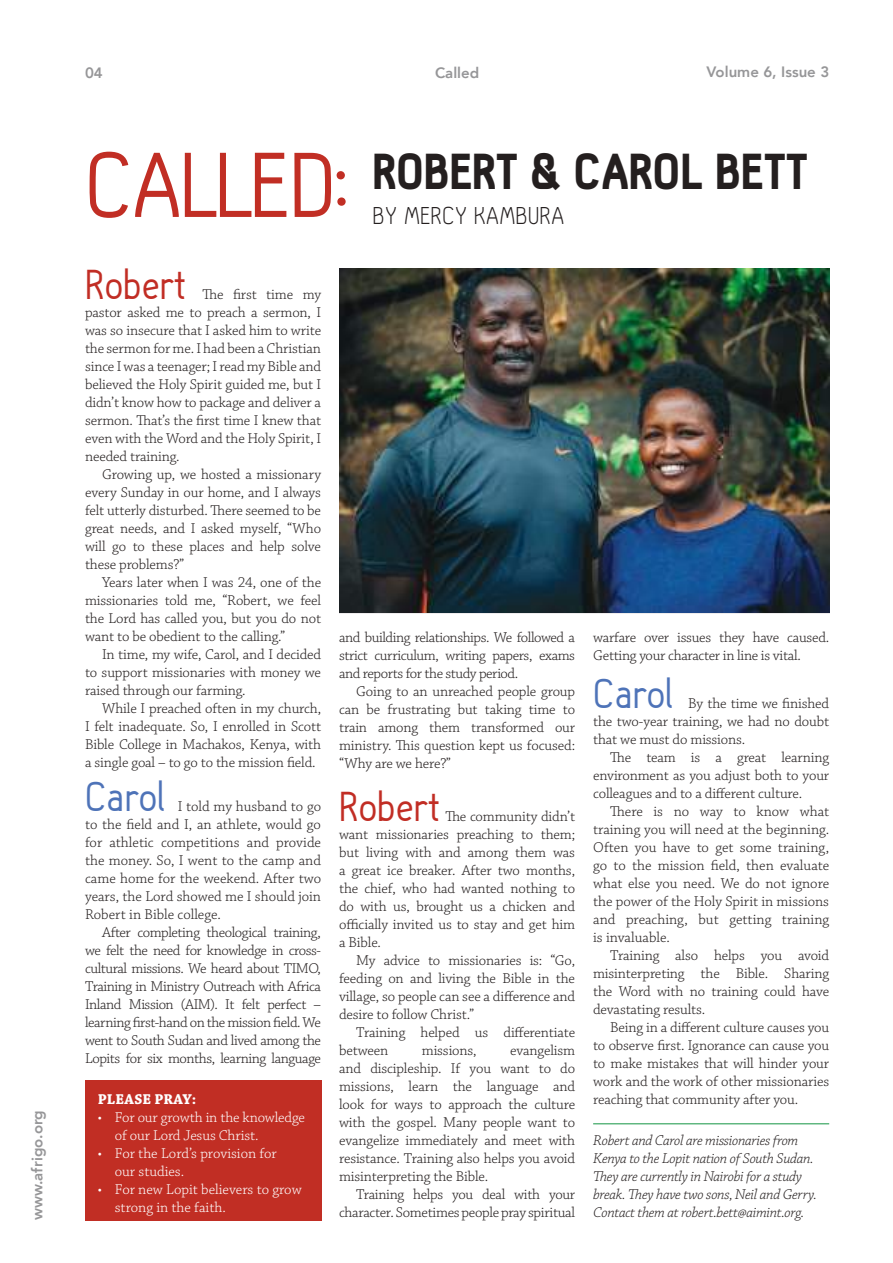
<style>
.page{position:relative;width:893px;height:1263px;background:#fff}
.page>*{position:absolute;margin:0;border:0;box-sizing:border-box;transform-origin:0 0}
.t1{font:900 49.5px "Hallosans";color:#241f1f}
.t2{font:43.5px "Hallo Sans";color:#c12d24}
.t3{font:43.5px "Hallo Sans";color:#4e73b8}
.t4{font:300 27px "Hallosans";letter-spacing:.025em;color:#241f1f}
.t5{font:300 15px/18px "Chaparral Pro";letter-spacing:-.01em;color:#241f1f;text-align:justify}
.t6{font:italic 300 15px/18px "Chaparral Pro";letter-spacing:-.02em;color:#241f1f}
.t7{font:300 15px/18px "Chaparral Pro";color:#fff}
.t8{font:800 15px "Avenir";color:#969698}
.t9{font:700 15px "Chaparral Pro";letter-spacing:.005em;color:#fff}
.s1{font-family:"Hallo Sans";font-weight:400;font-size:97.5px;color:#c12e24}
</style>
<div class="page">
<img style="left:339px;top:269px;width:490px;height:344px">
<hr style="left:593px;top:1123px;width:236px;height:1px;background:#129443">
<div style="left:85px;top:1080px;width:236px;height:140px;background:#c12e24"></div>
<p class="t8" style="left:26px;top:1220px;width:111px;rotate:-90deg">www.afrigo.org</p>
<p class="t8" style="left:85px;top:61px;width:19px">04</p>
<p class="t8" style="left:435px;top:61px;width:46px">Called</p>
<p class="t8" style="left:706px;top:60px;width:124px">Volume 6, Issue 3</p>
<h1 class="t1" style="left:85px;top:145px;width:724px"><span class="s1">CALLED:</span> ROBERT &amp; CAROL BETT</h1>
<h3 class="t4" style="left:373px;top:201px;width:193px">BY MERCY KAMBURA</h3>
<h2 class="t2" style="left:85px;top:262px;width:102px">Robert</h2>
<p class="t5" style="left:85px;top:286px;width:238px;text-indent:117px">The first time my pastor asked me to preach a sermon, I was so insecure that I asked him to write the sermon for me. I had been a Christian since I was a teenager; I read my Bible and believed the Holy Spirit guided me, but I didn’t know how to package and deliver a sermon. That’s the first time I knew that even with the Word and the Holy Spirit, I needed training.</p>
<p class="t5" style="left:85px;top:466px;width:238px;text-indent:17px">Growing up, we hosted a missionary every Sunday in our home, and I always felt utterly disturbed. There seemed to be great needs, and I asked myself, “Who will go to these places and help solve these problems?”</p>
<p class="t5" style="left:85px;top:574px;width:238px;text-indent:17px">Years later when I was 24, one of the missionaries told me, “Robert, we feel the Lord has called you, but you do not want to be obedient to the calling.”</p>
<p class="t5" style="left:85px;top:646px;width:238px;text-indent:17px">In time, my wife, Carol, and I decided to support missionaries with money we raised through our farming.</p>
<p class="t5" style="left:85px;top:700px;width:238px;text-indent:17px">While I preached often in my church, I felt inadequate. So, I enrolled in Scott Bible College in Machakos, Kenya, with a single goal – to go to the mission field.</p>
<h2 class="t3" style="left:85px;top:775px;width:82px">Carol</h2>
<p class="t5" style="left:85px;top:798px;width:238px;text-indent:93px">I told my husband to go to the field and I, an athlete, would go for athletic competitions and provide the money. So, I went to the camp and came home for the weekend. After two years, the Lord showed me I should join Robert in Bible college.</p>
<p class="t5" style="left:85px;top:924px;width:238px;text-indent:17px">After completing theological training, we felt the need for knowledge in cross&shy;cultural missions. We heard about TIMO, Training in Ministry Outreach with Africa Inland Mission (AIM). It felt perfect – learning first-hand on the mission field. We went to South Sudan and lived among the Lopits for six months, learning language</p>
<p class="t9" style="left:98px;top:1090px;width:100px">PLEASE PRAY:</p>
<p class="t7" style="left:115px;top:1109px;width:192px;text-indent:-17px">• For our growth in the knowledge of our Lord Jesus Christ.</p>
<p class="t7" style="left:115px;top:1145px;width:163px;text-indent:-17px">• For the Lord’s provision for our studies.</p>
<p class="t7" style="left:115px;top:1181px;width:188px;text-indent:-17px">• For new Lopit believers to grow strong in the faith.</p>
<p class="t5" style="left:339px;top:628px;width:238px">and building relationships. We followed a strict curriculum, writing papers, exams and reports for the study period.</p>
<p class="t5" style="left:339px;top:682px;width:238px;text-indent:17px">Going to an unreached people group can be frustrating but taking time to train among them transformed our ministry. This question kept us focused: “Why are we here?”</p>
<h2 class="t2" style="left:339px;top:784px;width:102px">Robert</h2>
<p class="t5" style="left:339px;top:807px;width:238px;text-indent:106px">The community didn’t want missionaries preaching to them; but living with and among them was a great ice breaker. After two months, the chief, who had wanted nothing to do with us, brought us a chicken and officially invited us to stay and get him a Bible.</p>
<p class="t5" style="left:339px;top:951px;width:238px;text-indent:17px">My advice to missionaries is: “Go, feeding on and living the Bible in the village, so people can see a difference and desire to follow Christ.”</p>
<p class="t5" style="left:339px;top:1023px;width:238px;text-indent:17px">Training helped us differentiate between</p>
<p class="t5" style="left:339px;top:1041px;width:238px;text-indent:171px">evangelism and discipleship. If you want to do missions, learn the language and look for ways to approach the culture with the gospel. Many people want to evangelize immediately and meet with resistance. Training also helps you avoid misinterpreting the Bible.</p>
<p class="t5" style="left:339px;top:1185px;width:238px;text-align:right">Training helps you deal with your character. Sometimes people pray spiritual</p>
<p class="t5" style="left:422px;top:1041px;width:56px">missions,</p>
<p class="t5" style="left:593px;top:628px;width:238px">warfare over issues they have caused.<br>Getting your character in line is vital.</p>
<h2 class="t3" style="left:593px;top:671px;width:82px">Carol</h2>
<p class="t5" style="left:593px;top:695px;width:238px;text-indent:95px">By the time we finished the two-year training, we had no doubt that we must do missions.</p>
<p class="t5" style="left:593px;top:749px;width:238px;text-indent:17px">The team is a great learning environment as you adjust both to your colleagues and to a different culture.</p>
<p class="t5" style="left:593px;top:803px;width:238px;text-indent:17px">There is no way to know what training you will need at the beginning.<br>Often you have to get some training, go to the mission field, then evaluate what else you need. We do not ignore the power of the Holy Spirit in missions and preaching, but getting training is invaluable.</p>
<p class="t5" style="left:593px;top:947px;width:238px;text-indent:17px">Training also helps you avoid misinterpreting the Bible. Sharing the Word with no training could have devastating results.</p>
<p class="t5" style="left:593px;top:1019px;width:238px;text-indent:17px">Being in a different culture causes you to observe first. Ignorance can cause you to make mistakes that will hinder your work and the work of other missionaries reaching that community after you.</p>
<p class="t6" style="left:593px;top:1132px;width:225px">Robert and Carol are missionaries from Kenya to the Lopit nation of South Sudan.<br>They are currently in Nairobi for a study break. They have two sons, Neil and Gerry.<br>Contact them at robert.bett@aimint.org.</p>
</div>
